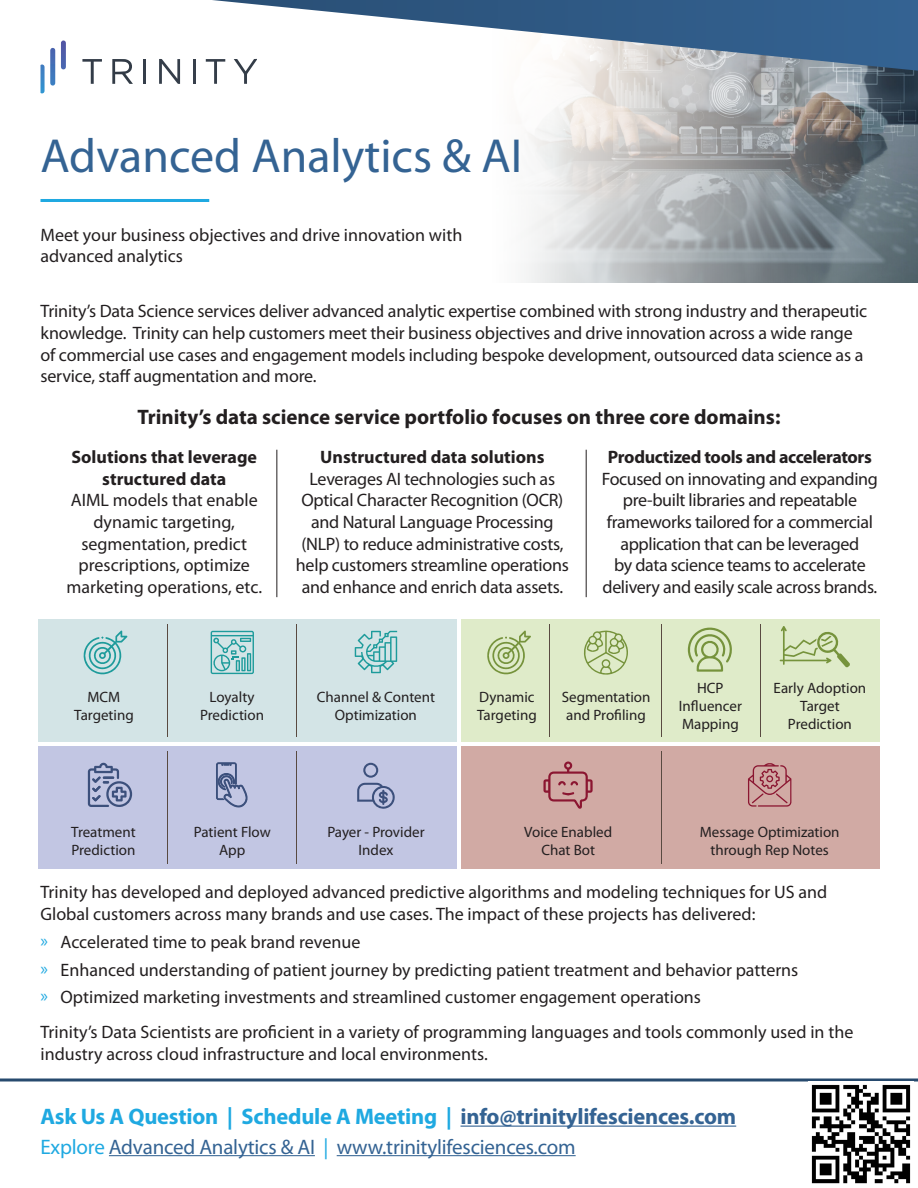
<style>
.page{position:relative;width:918px;height:1188px;background:#fff}
.page>*{position:absolute;margin:0;border:0;box-sizing:border-box;transform-origin:0 0}
.TRIN_Header{font:48px "Myriad Pro";color:#346393}
.TRIN_Footer{font:700 22.5px "Myriad Pro";letter-spacing:-.01em;color:#1fa9e1}
.t1{font:700 21px "Myriad Pro";color:#231f20}
.TRIN_Sub_Footer{font:21px "Myriad Pro";letter-spacing:-.01em;color:#346393}
.Highlighted_Center_t{font:18px/21.6px "Myriad Pro";letter-spacing:-.01em;color:#231f20;text-align:center}
.TRIN_Body{font:18px/21.6px "Myriad Pro";color:#231f20}
.TRIN_Subheader{font:18px/21.6px "Myriad Pro";color:#231f20}
.Highlighted_Center_t-2{font:700 18px/21.6px "Myriad Pro";color:#231f20;text-align:center}
.Highlighted_Center_t-3{font:700 18px "Myriad Pro";letter-spacing:-.02em;color:#231f20}
.TRIN_Body-2{font:15px/18px "Myriad Pro";color:#231f20;text-align:center}
.s1{color:#1fa9e1}
.s2{color:#346393}
</style>
<div class="page">
<img style="left:524px;top:71px;width:394px;height:212px">
<svg style="left:242px;top:71px;width:7px;height:13px"></svg>
<svg style="left:159px;top:59px;width:21px;height:25px"></svg>
<svg style="left:112px;top:59px;width:21px;height:25px"></svg>
<svg style="left:40px;top:48px;width:15px;height:45px"></svg>
<svg style="left:61px;top:40px;width:5px;height:29px"></svg>
<svg style="left:82px;top:59px;width:20px;height:25px"></svg>
<svg style="left:206px;top:59px;width:11px;height:25px"></svg>
<hr style="left:193px;top:59px;width:3px;height:25px;background:#373f4b">
<hr style="left:143px;top:59px;width:3px;height:25px;background:#353e4a">
<hr style="left:40px;top:199px;width:169px;height:3px;background:#1fa9e1">
<svg style="left:0;top:1078px;width:918px;height:4px;background:#5f7994"></svg>
<hr style="left:461px;top:1126px;width:275px;height:1px;background:#346393">
<svg style="left:212px;top:0;width:706px;height:71px"></svg>
<img style="left:811px;top:1084px;width:100px;height:100px">
<hr style="left:109px;top:1155px;width:206px;height:1px;background:#346393">
<hr style="left:337px;top:1155px;width:239px;height:1px;background:#346393">
<hr style="left:276px;top:450px;width:1px;height:147px;background:#231f20">
<hr style="left:586px;top:450px;width:1px;height:147px;background:#231f20">
<div style="left:38px;top:620px;width:419px;height:122px;background:#d3e4e6"></div>
<hr style="left:296px;top:625px;width:1px;height:112px;background:#594a41">
<hr style="left:167px;top:625px;width:1px;height:112px;background:#594a41">
<svg style="left:83px;top:630px;width:44px;height:44px"></svg>
<svg style="left:211px;top:631px;width:43px;height:43px"></svg>
<svg style="left:355px;top:631px;width:42px;height:42px"></svg>
<div style="left:461px;top:620px;width:419px;height:122px;background:#dfebc9"></div>
<hr style="left:549px;top:625px;width:1px;height:112px;background:#594a41">
<hr style="left:661px;top:625px;width:1px;height:112px;background:#594a41">
<hr style="left:760px;top:625px;width:1px;height:112px;background:#594a41">
<svg style="left:487px;top:630px;width:44px;height:44px"></svg>
<svg style="left:584px;top:630px;width:44px;height:45px"></svg>
<svg style="left:688px;top:627px;width:44px;height:45px"></svg>
<svg style="left:780px;top:626px;width:70px;height:42px"></svg>
<div style="left:38px;top:746px;width:419px;height:122px;background:#c2c6e3"></div>
<hr style="left:296px;top:751px;width:1px;height:112px;background:#594a41">
<hr style="left:167px;top:751px;width:1px;height:112px;background:#594a41">
<svg style="left:88px;top:763px;width:44px;height:44px"></svg>
<svg style="left:357px;top:763px;width:38px;height:46px"></svg>
<div style="left:461px;top:746px;width:419px;height:122px;background:#d1aaa4"></div>
<hr style="left:661px;top:751px;width:1px;height:112px;background:#594a41">
<svg style="left:543px;top:762px;width:50px;height:47px"></svg>
<svg style="left:748px;top:763px;width:43px;height:44px"></svg>
<svg style="left:216px;top:762px;width:32px;height:46px"></svg>
<p class="TRIN_Header" style="left:40px;top:126px;width:483px">Advanced Analytics &amp; AI</p>
<p class="TRIN_Subheader" style="left:40px;top:224px;width:423px">Meet your business objectives and drive innovation with advanced analytics</p>
<p class="Highlighted_Center_t" style="left:40px;top:300px;width:828px;text-align:left">Trinity’s Data Science services deliver advanced analytic expertise combined with strong industry and therapeutic knowledge. Trinity can help customers meet their business objectives and drive innovation across a wide range of commercial use cases and engagement models including bespoke development, outsourced data science as a service, staff augmentation and more.</p>
<p class="t1" style="left:137px;top:403px;width:645px">Trinity’s data science service portfolio focuses on three core domains:</p>
<p class="Highlighted_Center_t-2" style="left:71px;top:446px;width:187px">Solutions that leverage structured data</p>
<p class="Highlighted_Center_t" style="left:66px;top:489px;width:197px">AIML models that enable dynamic targeting, segmentation, predict prescriptions, optimize marketing operations, etc.</p>
<p class="Highlighted_Center_t-2" style="left:320px;top:446px;width:226px">Unstructured data solutions</p>
<p class="Highlighted_Center_t" style="left:296px;top:468px;width:275px">Leverages AI technologies such as Optical Character Recognition (OCR) and Natural Language Processing (NLP) to reduce administrative costs, help customers streamline operations and enhance and enrich data assets.</p>
<p class="Highlighted_Center_t-3" style="left:608px;top:445px;width:265px">Productized tools and accelerators</p>
<p class="Highlighted_Center_t" style="left:602px;top:468px;width:278px">Focused on innovating and expanding pre-built libraries and repeatable frameworks tailored for a commercial application that can be leveraged<br>by data science teams to accelerate delivery and easily scale across brands.</p>
<p class="TRIN_Body-2" style="left:74px;top:688px;width:61px">MCM<br>Targeting</p>
<p class="TRIN_Body-2" style="left:477px;top:688px;width:61px;text-align:left">Dynamic<br>Targeting</p>
<p class="TRIN_Body-2" style="left:562px;top:688px;width:90px">Segmentation and Profiling</p>
<p class="TRIN_Body-2" style="left:679px;top:679px;width:65px">HCP<br>Influencer<br>Mapping</p>
<p class="TRIN_Body-2" style="left:774px;top:679px;width:94px">Early Adoption<br>Target<br>Prediction</p>
<p class="TRIN_Body-2" style="left:200px;top:688px;width:65px">Loyalty<br>Prediction</p>
<p class="TRIN_Body-2" style="left:317px;top:688px;width:120px">Channel &amp; Content<br>Optimization</p>
<p class="TRIN_Body-2" style="left:71px;top:823px;width:66px;text-align:left">Treatment<br>Prediction</p>
<p class="TRIN_Body-2" style="left:194px;top:823px;width:78px">Patient Flow<br>App</p>
<p class="TRIN_Body-2" style="left:327px;top:823px;width:99px">Payer - Provider<br>Index</p>
<p class="TRIN_Body-2" style="left:524px;top:823px;width:89px">Voice Enabled<br>Chat Bot</p>
<p class="TRIN_Body-2" style="left:700px;top:823px;width:141px">Message Optimization through Rep Notes</p>
<p class="TRIN_Body" style="left:40px;top:881px;width:788px">Trinity has developed and deployed advanced predictive algorithms and modeling techniques for US and<br>Global customers across many brands and use cases. The impact of these projects has delivered:</p>
<p class="Highlighted_Center_t" style="left:40px;top:931px;width:321px"><span class="s1">»</span> Accelerated time to peak brand revenue</p>
<p class="Highlighted_Center_t" style="left:40px;top:958px;width:759px"><span class="s1">»</span> Enhanced understanding of patient journey by predicting patient treatment and behavior patterns</p>
<p class="Highlighted_Center_t" style="left:40px;top:986px;width:662px"><span class="s1">»</span> Optimized marketing investments and streamlined customer engagement operations</p>
<p class="TRIN_Body" style="left:40px;top:1021px;width:814px">Trinity’s Data Scientists are proficient in a variety of programming languages and tools commonly used in the industry across cloud infrastructure and local environments.</p>
<p class="TRIN_Footer" style="left:40px;top:1102px;width:697px">Ask Us A Question | Schedule A Meeting | <span class="s2">info@trinitylifesciences.com</span></p>
<p class="TRIN_Sub_Footer" style="left:40px;top:1134px;width:537px"><span class="s1">Explore</span> Advanced Analytics &amp; AI <span class="s1">|</span> www.trinitylifesciences.com</p>
</div>
